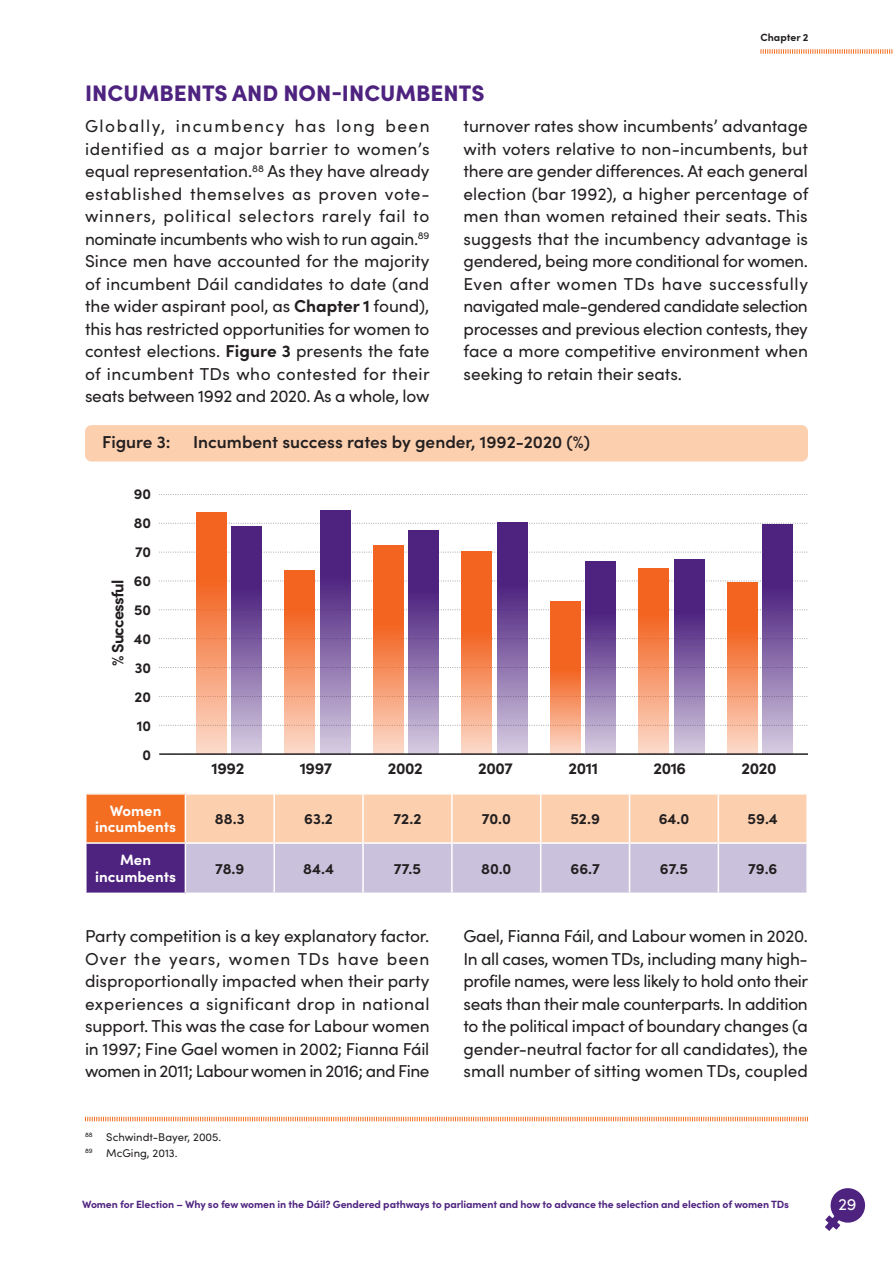
<style>
.page{position:relative;width:893px;height:1263px;background:#fff}
.page>*{position:absolute;margin:0;border:0;box-sizing:border-box;transform-origin:0 0}
.t1{font:900 22.5px "Sofia Pro";color:#4e237f}
.t2{font:17.25px/22.5px "Sofia Pro";letter-spacing:-.005em;color:#231f20;text-align:justify}
.t3{font:600 17.25px "Sofia Pro";color:#231f20}
.t4{font:700 16.5px "Sofia Pro";letter-spacing:-.055em;color:#231f20}
.t5{font:16.5px "Sofia Pro";color:#fff}
.t6{font:700 16.05px "Sofia Pro";letter-spacing:-.025em;color:#231f20}
.t7{font:700 15px "Sofia Pro";color:#231f20}
.t8{font:700 15px/16.5px "Sofia Pro";color:#fff;text-align:center}
.t9{font:700 14.55px/29px "Sofia Pro";color:#231f20;text-align:center}
.t10{font:11.25px/15.6px "Sofia Pro";color:#231f20}
.t11{font:700 10.5px "Sofia Pro";letter-spacing:-.01em;color:#4e237f}
.t12{font:700 10.5px "Sofia Pro";color:#231f20}
.s1{font-weight:700}
</style>
<div class="page">
<svg style="left:85px;top:1116px;width:723px;height:6px"></svg>
<div style="left:85px;top:425px;width:723px;height:36px;background:#fccfae;border-radius:6px"></div>
<svg style="left:159px;top:494px;width:649px;height:1px"></svg>
<svg style="left:159px;top:523px;width:649px;height:1px"></svg>
<svg style="left:159px;top:552px;width:649px;height:1px"></svg>
<svg style="left:159px;top:581px;width:649px;height:1px"></svg>
<svg style="left:159px;top:609px;width:649px;height:1px"></svg>
<svg style="left:159px;top:638px;width:649px;height:1px"></svg>
<svg style="left:159px;top:667px;width:649px;height:1px"></svg>
<svg style="left:159px;top:696px;width:649px;height:1px"></svg>
<svg style="left:159px;top:725px;width:649px;height:1px"></svg>
<svg style="left:196px;top:513px;width:30px;height:240px"></svg>
<svg style="left:232px;top:526px;width:30px;height:227px"></svg>
<svg style="left:285px;top:571px;width:30px;height:182px"></svg>
<svg style="left:320px;top:511px;width:30px;height:242px"></svg>
<svg style="left:373px;top:546px;width:30px;height:207px"></svg>
<svg style="left:409px;top:530px;width:30px;height:223px"></svg>
<svg style="left:462px;top:551px;width:30px;height:202px"></svg>
<svg style="left:497px;top:522px;width:30px;height:231px"></svg>
<svg style="left:550px;top:601px;width:30px;height:152px"></svg>
<svg style="left:586px;top:561px;width:30px;height:192px"></svg>
<svg style="left:639px;top:569px;width:30px;height:184px"></svg>
<svg style="left:674px;top:559px;width:30px;height:194px"></svg>
<svg style="left:727px;top:582px;width:30px;height:171px"></svg>
<svg style="left:763px;top:524px;width:30px;height:229px"></svg>
<hr style="left:159px;top:753px;width:649px;height:2px;background:#231f20">
<div style="left:86px;top:794px;width:99px;height:49px;background:#f36e21"></div>
<div style="left:86px;top:843px;width:99px;height:50px;background:#4e237f"></div>
<svg style="left:186px;top:794px;width:620px;height:98px"></svg>
<hr style="left:85px;top:794px;width:2px;height:48px;background:#fff">
<hr style="left:273px;top:794px;width:2px;height:48px;background:#fff">
<hr style="left:362px;top:794px;width:2px;height:48px;background:#fff">
<hr style="left:451px;top:794px;width:2px;height:48px;background:#fff">
<hr style="left:540px;top:794px;width:1px;height:48px;background:#fff">
<hr style="left:629px;top:794px;width:1px;height:48px;background:#fff">
<hr style="left:718px;top:794px;width:1px;height:48px;background:#fff">
<hr style="left:85px;top:842px;width:100px;height:2px;background:#fff">
<hr style="left:85px;top:844px;width:2px;height:48px;background:#fff">
<hr style="left:185px;top:842px;width:89px;height:2px;background:#fff">
<hr style="left:274px;top:842px;width:89px;height:2px;background:#fff">
<hr style="left:273px;top:844px;width:2px;height:48px;background:#fff">
<hr style="left:363px;top:842px;width:89px;height:2px;background:#fff">
<hr style="left:362px;top:844px;width:2px;height:48px;background:#fff">
<hr style="left:452px;top:842px;width:89px;height:2px;background:#fff">
<hr style="left:451px;top:844px;width:2px;height:48px;background:#fff">
<hr style="left:541px;top:842px;width:88px;height:2px;background:#fff">
<hr style="left:540px;top:844px;width:1px;height:48px;background:#fff">
<hr style="left:629px;top:842px;width:89px;height:2px;background:#fff">
<hr style="left:629px;top:844px;width:1px;height:48px;background:#fff">
<hr style="left:718px;top:842px;width:90px;height:2px;background:#fff">
<hr style="left:718px;top:844px;width:1px;height:48px;background:#fff">
<hr style="left:85px;top:892px;width:100px;height:2px;background:#fff">
<svg style="left:825px;top:1188px;width:40px;height:43px"></svg>
<svg style="left:760px;top:49px;width:133px;height:5px"></svg>
<h1 class="t1" style="left:85px;top:76px;width:401px">INCUMBENTS AND NON-INCUMBENTS</h1>
<p class="t12" style="left:760px;top:29px;width:50px">Chapter 2</p>
<p class="t2" style="left:85px;top:114px;width:346px">Globally, incumbency has long been identified as a major barrier to women’s equal representation.<sup>88</sup> As they have already established themselves as proven vote&shy;winners, political selectors rarely fail to nominate incumbents who wish to run again.<sup>89<br></sup>Since men have accounted for the majority of incumbent Dáil candidates to date (and the wider aspirant pool, as <span class="s1">Chapter 1</span> found), this has restricted opportunities for women to contest elections. <span class="s1">Figure 3</span> presents the fate of incumbent TDs who contested for their seats between 1992 and 2020. As a whole, low</p>
<p class="t2" style="left:463px;top:114px;width:346px">turnover rates show incumbents’ advantage with voters relative to non-incumbents, but there are gender differences. At each general election (bar 1992), a higher percentage of men than women retained their seats. This suggests that the incumbency advantage is gendered, being more conditional for women.<br>Even after women TDs have successfully navigated male-gendered candidate selection processes and previous election contests, they face a more competitive environment when seeking to retain their seats.</p>
<p class="t3" style="left:102px;top:429px;width:70px">Figure 3:</p>
<p class="t3" style="left:193px;top:429px;width:399px">Incumbent success rates by gender, 1992-2020 (%)</p>
<p class="t9" style="left:134px;top:478px;width:19px">90<br>80<br>70<br>60<br>50<br>40<br>30<br>20<br>10<br>0</p>
<p class="t6" style="left:212px;top:755px;width:34px">1992</p>
<p class="t6" style="left:300px;top:755px;width:34px">1997</p>
<p class="t6" style="left:388px;top:755px;width:36px">2002</p>
<p class="t6" style="left:478px;top:755px;width:36px">2007</p>
<p class="t6" style="left:569px;top:755px;width:31px">2011</p>
<p class="t6" style="left:653px;top:755px;width:34px">2016</p>
<p class="t6" style="left:742px;top:755px;width:36px">2020</p>
<p class="t4" style="left:105px;top:666px;width:87px;rotate:-90deg">% Successful</p>
<p class="t8" style="left:95px;top:801px;width:82px">Women incumbents</p>
<p class="t7" style="left:215px;top:807px;width:31px">88.3</p>
<p class="t7" style="left:304px;top:807px;width:30px">63.2</p>
<p class="t7" style="left:393px;top:807px;width:29px">72.2</p>
<p class="t7" style="left:482px;top:807px;width:31px">70.0</p>
<p class="t7" style="left:570px;top:807px;width:31px">52.9</p>
<p class="t7" style="left:659px;top:807px;width:32px">64.0</p>
<p class="t7" style="left:748px;top:807px;width:32px">59.4</p>
<p class="t8" style="left:95px;top:851px;width:82px">Men incumbents</p>
<p class="t7" style="left:215px;top:857px;width:31px">78.9</p>
<p class="t7" style="left:303px;top:857px;width:32px">84.4</p>
<p class="t7" style="left:394px;top:857px;width:29px">77.5</p>
<p class="t7" style="left:481px;top:857px;width:32px">80.0</p>
<p class="t7" style="left:570px;top:857px;width:31px">66.7</p>
<p class="t7" style="left:660px;top:857px;width:30px">67.5</p>
<p class="t7" style="left:748px;top:857px;width:31px">79.6</p>
<p class="t2" style="left:85px;top:924px;width:346px">Party competition is a key explanatory factor.<br>Over the years, women TDs have been disproportionally impacted when their party experiences a significant drop in national support. This was the case for Labour women in 1997; Fine Gael women in 2002; Fianna Fáil women in 2011; Labour women in 2016; and Fine</p>
<p class="t2" style="left:463px;top:924px;width:346px">Gael, Fianna Fáil, and Labour women in 2020.<br>In all cases, women TDs, including many high&shy;profile names, were less likely to hold onto their seats than their male counterparts. In addition to the political impact of boundary changes (a gender-neutral factor for all candidates), the small number of sitting women TDs, coupled</p>
<p class="t10" style="left:85px;top:1129px;width:138px"><sup>88</sup> Schwindt-Bayer, 2005.<br><sup>89</sup> McGing, 2013.</p>
<p class="t11" style="left:82px;top:1196px;width:708px">Women for Election – Why so few women in the Dáil? Gendered pathways to parliament and how to advance the selection and election of women TDs</p>
<p class="t5" style="left:838px;top:1192px;width:20px">29</p>
</div>
